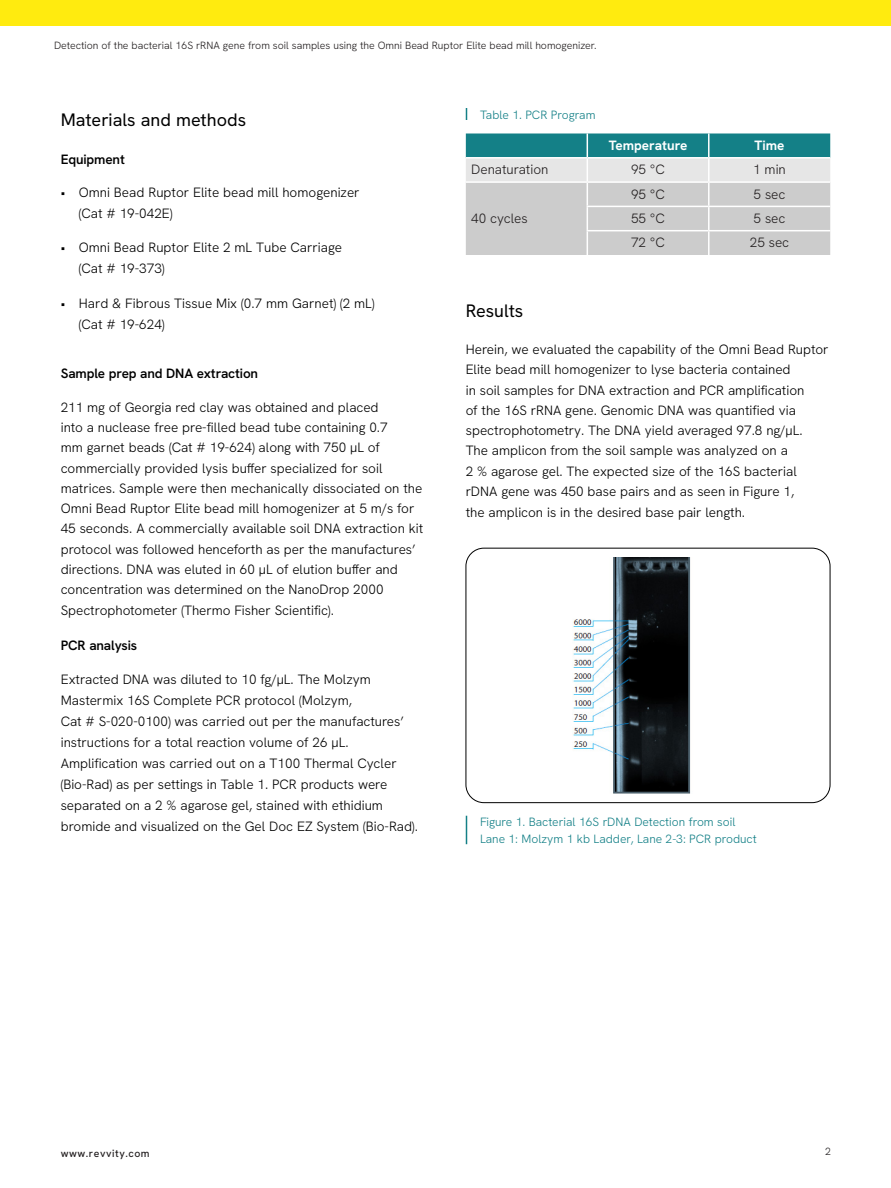
<style>
.page{position:relative;width:891px;height:1188px;background:#fff}
.page>*{position:absolute;margin:0;border:0;box-sizing:border-box;transform-origin:0 0}
.Sub_Head{font:18px "Hanken Grotesk";color:#000}
.Body_Copy{font:300 13.5px/20.4px "Hanken Grotesk";color:#000}
.Table_Body_Black{font:300 13.5px "Hanken Grotesk";color:#231f20}
.Paragraph_Title{font:600 13.5px "Hanken Grotesk";letter-spacing:-.01em;color:#000}
.Table_Head{font:700 13.5px "Hanken Grotesk";color:#fff}
.Captions{font:300 12px/16.5px "Hanken Grotesk";color:#148087}
.t1{font:300 10.5px "Hanken Grotesk";color:#231f20}
.t2{font:500 10.5px "Hanken Grotesk";letter-spacing:.05em;color:#231f20}
</style>
<div class="page">
<div style="left:0;top:0;width:891px;height:26px;background:#ffeb0f"></div>
<svg style="left:466px;top:108px;width:1px;height:12px"></svg>
<svg style="left:466px;top:134px;width:364px;height:121px;background:#b0c4c6"></svg>
<hr style="left:709px;top:230px;width:121px;height:1px;background:#fff">
<hr style="left:708px;top:231px;width:2px;height:24px;background:#fff">
<img style="left:573px;top:557px;width:118px;height:236px">
<div style="left:466px;top:548px;width:364px;height:255px;border:1px solid #000;border-radius:18px"></div>
<svg style="left:466px;top:816px;width:1px;height:28px"></svg>
<p class="t1" style="left:54px;top:39px;width:544px">Detection of the bacterial 16S rRNA gene from soil samples using the Omni Bead Ruptor Elite bead mill homogenizer.</p>
<p class="Sub_Head" style="left:61px;top:108px;width:187px">Materials and methods</p>
<p class="Paragraph_Title" style="left:61px;top:150px;width:66px">Equipment</p>
<p class="Body_Copy" style="left:79px;top:181px;width:282px;line-height:21px;text-indent:-18px">• Omni Bead Ruptor Elite bead mill homogenizer (Cat # 19-042E)</p>
<p class="Body_Copy" style="left:79px;top:237px;width:265px;line-height:21px;text-indent:-18px">• Omni Bead Ruptor Elite 2 mL Tube Carriage (Cat # 19-373)</p>
<p class="Body_Copy" style="left:79px;top:292px;width:297px;line-height:21px;text-indent:-18px">• Hard &amp; Fibrous Tissue Mix (0.7 mm Garnet) (2 mL) (Cat # 19-624)</p>
<p class="Paragraph_Title" style="left:61px;top:365px;width:199px">Sample prep and DNA extraction</p>
<p class="Body_Copy" style="left:61px;top:397px;width:364px">211 mg of Georgia red clay was obtained and placed<br>into a nuclease free pre-filled bead tube containing 0.7<br>mm garnet beads (Cat # 19-624) along with 750 μL of commercially provided lysis buffer specialized for soil matrices. Sample were then mechanically dissociated on the Omni Bead Ruptor Elite bead mill homogenizer at 5 m/s for 45 seconds. A commercially available soil DNA extraction kit protocol was followed henceforth as per the manufactures’ directions. DNA was eluted in 60 μL of elution buffer and concentration was determined on the NanoDrop 2000<br>Spectrophotometer (Thermo Fisher Scientific).</p>
<p class="Paragraph_Title" style="left:61px;top:636px;width:78px">PCR analysis</p>
<p class="Body_Copy" style="left:61px;top:669px;width:359px;line-height:21px">Extracted DNA was diluted to 10 fg/μL. The Molzym Mastermix 16S Complete PCR protocol (Molzym,<br>Cat # S-020-0100) was carried out per the manufactures’ instructions for a total reaction volume of 26 μL.<br>Amplification was carried out on a T100 Thermal Cycler (Bio-Rad) as per settings in Table 1. PCR products were separated on a 2 % agarose gel, stained with ethidium bromide and visualized on the Gel Doc EZ System (Bio-Rad).</p>
<p class="Captions" style="left:480px;top:106px;width:117px">Table 1. PCR Program</p>
<p class="Table_Head" style="left:609px;top:137px;width:80px">Temperature</p>
<p class="Table_Head" style="left:755px;top:137px;width:31px">Time</p>
<p class="Table_Body_Black" style="left:471px;top:161px;width:79px">Denaturation</p>
<p class="Table_Body_Black" style="left:631px;top:161px;width:36px">95 °C</p>
<p class="Table_Body_Black" style="left:753px;top:161px;width:34px">1 min</p>
<p class="Table_Body_Black" style="left:471px;top:210px;width:58px">40 cycles</p>
<p class="Table_Body_Black" style="left:631px;top:185px;width:36px">95 °C</p>
<p class="Table_Body_Black" style="left:754px;top:185px;width:33px">5 sec</p>
<p class="Table_Body_Black" style="left:631px;top:210px;width:36px">55 °C</p>
<p class="Table_Body_Black" style="left:754px;top:210px;width:33px">5 sec</p>
<p class="Table_Body_Black" style="left:631px;top:234px;width:36px">72 °C</p>
<p class="Table_Body_Black" style="left:750px;top:234px;width:41px">25 sec</p>
<p class="Sub_Head" style="left:466px;top:299px;width:59px">Results</p>
<p class="Body_Copy" style="left:466px;top:339px;width:364px">Herein, we evaluated the capability of the Omni Bead Ruptor Elite bead mill homogenizer to lyse bacteria contained<br>in soil samples for DNA extraction and PCR amplification<br>of the 16S rRNA gene. Genomic DNA was quantified via spectrophotometry. The DNA yield averaged 97.8 ng/μL.<br>The amplicon from the soil sample was analyzed on a<br>2 % agarose gel. The expected size of the 16S bacterial rDNA gene was 450 base pairs and as seen in Figure 1,<br>the amplicon is in the desired base pair length.</p>
<p class="Captions" style="left:480px;top:814px;width:278px">Figure 1. Bacterial 16S rDNA Detection from soil<br>Lane 1: Molzym 1 kb Ladder, Lane 2-3: PCR product</p>
<p class="t2" style="left:61px;top:1147px;width:90px">www.revvity.com</p>
<p class="t1" style="left:825px;top:1145px;width:7px">2</p>
</div>
